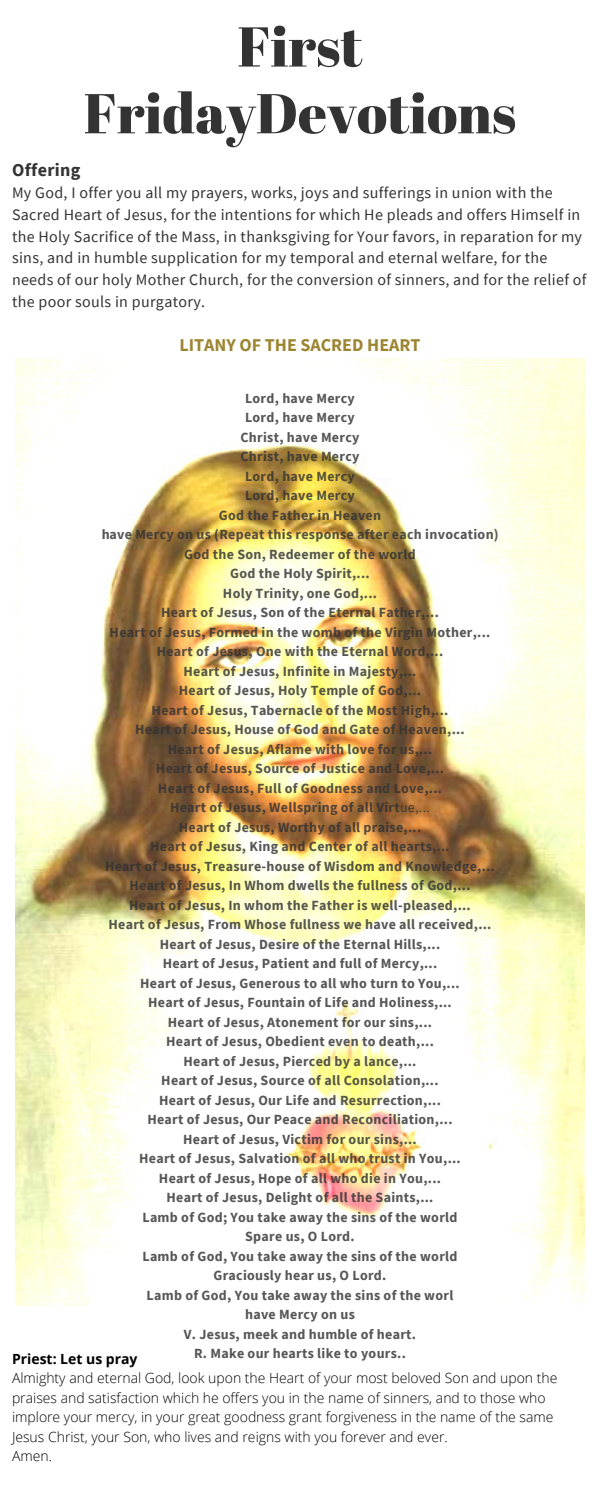
<style>
.page{position:relative;width:600px;height:1500px;background:#fff}
.page>*{position:absolute;margin:0;border:0;box-sizing:border-box;transform-origin:0 0}
.t1{font:56px/66.8px "Abril Fatface";color:#333;text-align:center}
.t2{font:700 18px "Source Sans Pro";color:#886c06}
.t3{font:700 18px "Source Sans Pro";letter-spacing:.02em;color:#333}
.t4{font:16px/21.8px "Source Sans Pro";letter-spacing:.02em;color:#333}
.t5{font:700 14px/19.5px "Source Sans Pro";letter-spacing:.02em;color:#333;text-align:center}
.t6{font:300 14px/19.5px "Open Sans";color:#000}
.t7{font:700 14px "Open Sans";color:#000}
.s1{font-weight:400}
</style>
<div class="page">
<img style="left:16px;top:359px;width:569px;height:946px">
<h1 class="t1" style="left:84px;top:12px;width:434px">First<br>FridayDevotions</h1>
<p class="t3" style="left:12px;top:158px;width:70px">Offering</p>
<p class="t4" style="left:12px;top:182px;width:576px">My God, I offer you all my prayers, works, joys and sufferings in union with the Sacred Heart of Jesus, for the intentions for which He pleads and offers Himself in the Holy Sacrifice of the Mass, in thanksgiving for Your favors, in reparation for my sins, and in humble supplication for my temporal and eternal welfare, for the needs of our holy Mother Church, for the conversion of sinners, and for the relief of the poor souls in purgatory.</p>
<p class="t2" style="left:179px;top:333px;width:243px">LITANY OF THE SACRED HEART</p>
<p class="t5" style="left:101px;top:388px;width:399px">Lord, have Mercy<br>Lord, have Mercy<br>Christ, have Mercy<br>Christ, have Mercy<br>Lord, have Mercy<br>Lord, have Mercy<br>God the Father in Heaven<br>have Mercy on us (Repeat this response after each invocation)<br>God the Son, Redeemer of the world<br>God the Holy Spirit,...<br>Holy Trinity, one God,...<br>Heart of Jesus, Son of the Eternal Father,...<br>Heart of Jesus, Formed in the womb of the Virgin Mother,...<br>Heart of Jesus, One with the Eternal Word,...<br>Heart of Jesus, Infinite in Majesty,...<br>Heart of Jesus, Holy Temple of God,...<br>Heart of Jesus, Tabernacle of the Most High,...<br>Heart of Jesus, House of God and Gate of Heaven,...<br>Heart of Jesus, Aflame with love for us,...<br>Heart of Jesus, Source of Justice and Love,...<br>Heart of Jesus, Full of Goodness and Love,...<br>Heart of Jesus, Wellspring of all Virt<span class="s1">ue,...<br></span>Heart of Jesus, Worthy of all praise,...<br>Heart of Jesus, King and Center of all hearts,...<br>Heart of Jesus, Treasure-house of Wisdom and Knowledge,...<br>Heart of Jesus, In Whom dwells the fullness of God,...<br>Heart of Jesus, In whom the Father is well-pleased,...<br>Heart of Jesus, From Whose fullness we have all received,...<br>Heart of Jesus, Desire of the Eternal Hills,...<br>Heart of Jesus, Patient and full of Mercy,...<br>Heart of Jesus, Generous to all who turn to You,...<br>Heart of Jesus, Fountain of Life and Holiness,...<br>Heart of Jesus, Atonement for our sins,...<br>Heart of Jesus, Obedient even to death,...<br>Heart of Jesus, Pierced by a lance,...<br>Heart of Jesus, Source of all Consolation,...<br>Heart of Jesus, Our Life and Resurrection,...<br>Heart of Jesus, Our Peace and Reconciliation,...<br>Heart of Jesus, Victim for our sins,...<br>Heart of Jesus, Salvation of all who trust in You,...<br>Heart of Jesus, Hope of all who die in You,...<br>Heart of Jesus, Delight of all the Saints,...<br>Lamb of God; You take away the sins of the world<br>Spare us, O Lord.<br>Lamb of God, You take away the sins of the world<br>Graciously hear us, O Lord.<br>Lamb of God, You take away the sins of the worl<br>have Mercy on us<br>V. Jesus, meek and humble of heart.<br>R. Make our hearts like to yours..</p>
<p class="t7" style="left:12px;top:1349px;width:127px">Priest: Let us pray</p>
<p class="t6" style="left:12px;top:1368px;width:547px">Almighty and eternal God, look upon the Heart of your most beloved Son and upon the praises and satisfaction which he offers you in the name of sinners, and to those who implore your mercy, in your great goodness grant forgiveness in the name of the same Jesus Christ, your Son, who lives and reigns with you forever and ever.<br>Amen.</p>
</div>
